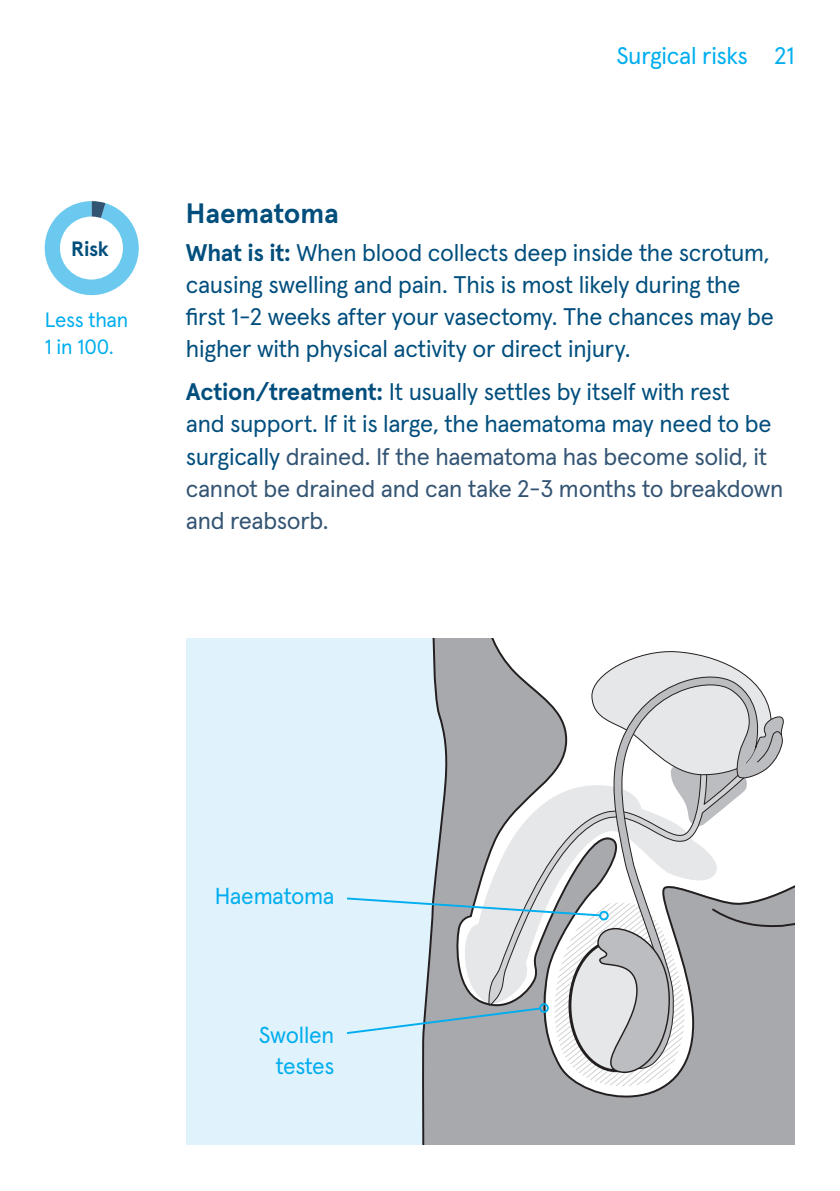
<style>
.page{position:relative;width:840px;height:1191px;background:#fff}
.page>*{position:absolute;margin:0;border:0;box-sizing:border-box;transform-origin:0 0}
.H1_4{font:700 28px "Apercu Pro";letter-spacing:-.005em;color:#014e7d}
.BODY{font:24px/32px "Apercu Pro";letter-spacing:-.01em;color:#335473}
.BODY-2{font:24px/32px "Apercu Pro";letter-spacing:-.01em;color:#014e7d}
.STAND_OUT{font:24px "Apercu Pro";letter-spacing:-.015em;color:#00aeef}
.STAND_OUT-2{font:23px/30.8px "Apercu Pro";letter-spacing:-.02em;color:#00aeef;text-align:right}
.BODY-3{font:20.8px/27.6px "Apercu Pro";letter-spacing:-.02em;color:#00aeef}
.BODY-4{font:700 20.8px "Apercu Pro";color:#014e7d}
.s1{font-weight:700}
.s2{font-weight:700;color:#014e7d}
.s3{color:#014e7d}
</style>
<div class="page">
<svg style="left:44px;top:201px;width:95px;height:95px"></svg>
<div style="left:60px;top:216px;width:63px;height:63px;background:#fff;border-radius:50%"></div>
<div style="left:186px;top:638px;width:608px;height:506px;background:#e0f2fb"></div>
<svg style="left:347px;top:638px;width:447px;height:506px"></svg>
<div style="left:598px;top:911px;width:10px;height:9px;border:2px solid #00aeef;border-radius:50%"></div>
<p class="BODY-4" style="left:71px;top:233px;width:39px">Risk</p>
<p class="BODY-3" style="left:45px;top:304px;width:85px">Less than<br>1 in 100.</p>
<p class="STAND_OUT" style="left:616px;top:37px;width:133px">Surgical risks</p>
<p class="STAND_OUT" style="left:774px;top:37px;width:21px">21</p>
<p class="H1_4" style="left:186px;top:192px;width:154px">Haematoma</p>
<p class="BODY-2" style="left:186px;top:235px;width:589px"><span class="s1">What is it:</span> When blood collects deep inside the scrotum, causing swelling and pain. This is most likely during the first 1-2 weeks after your vasectomy. The chances may be higher with physical activity or direct injury.</p>
<p class="BODY" style="left:186px;top:374px;width:599px"><span class="s2">Action/treatment:</span> <span class="s3">It usually settles by itself with rest<br>and support. If it is large, the haematoma may need to be surgically</span> drained. If the haematoma has become solid, it cannot be drained and can take 2-3 months to breakdown and reabsorb.</p>
<p class="STAND_OUT-2" style="left:214px;top:878px;width:121px">Haematoma</p>
<p class="STAND_OUT-2" style="left:259px;top:1017px;width:77px">Swollen testes</p>
</div>
